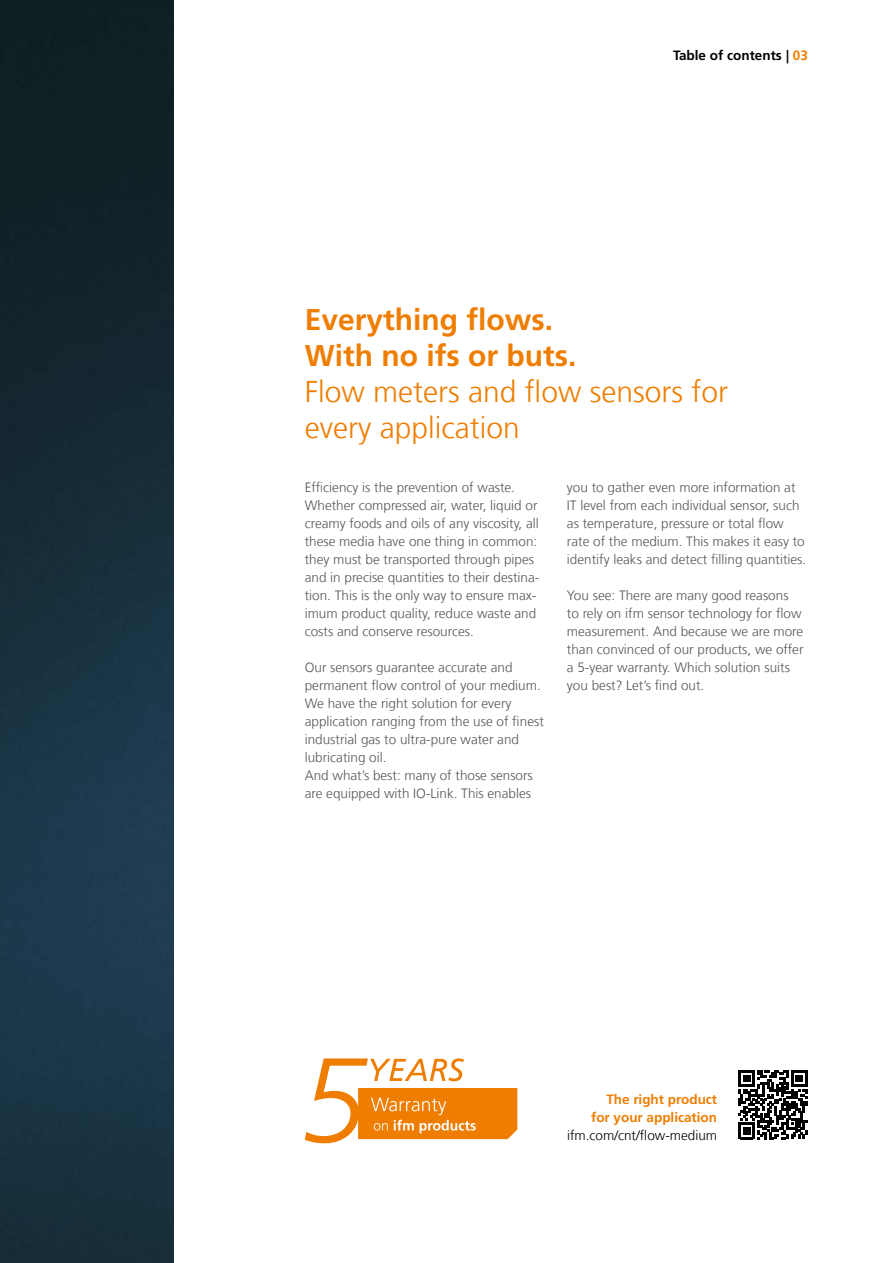
<style>
.page{position:relative;width:893px;height:1263px;background:#fff}
.page>*{position:absolute;margin:0;border:0;box-sizing:border-box;transform-origin:0 0}
.Headline_Fließtext_20pt{font:300 30px/36px "Frutiger LT Com";color:#ef7d00}
.Fließtext_9pt{font:300 13.5px/18px "Frutiger LT Com";color:#575756}
.Fließtext_9pt_headline_orange{font:300 13.5px/18px "Frutiger LT Com";color:#000;text-align:right}
.Seitenzahl_9pt{font:700 13.5px "Frutiger LT Com";color:#000}
.Fließtext_9pt_headline_orange-2{font:700 13.5px "Frutiger LT Com";color:#ef7d00}
.s1{color:#ef7d00}
.s2{font-weight:700}
.s3{font-weight:700;color:#ef7d00}
</style>
<div class="page">
<img style="left:0;top:0;width:174px;height:1263px">
<svg style="left:305px;top:1058px;width:212px;height:85px"></svg>
<svg style="left:738px;top:1070px;width:69px;height:69px"></svg>
<p class="Seitenzahl_9pt" style="left:673px;top:47px;width:136px">Table of contents | <span class="s1">03</span></p>
<p class="Headline_Fließtext_20pt" style="left:305px;top:301px;width:425px"><span class="s2">Everything flows.<br>With no ifs or buts.<br></span>Flow meters and flow sensors for every application</p>
<p class="Fließtext_9pt" style="left:305px;top:478px;width:236px">Efficiency is the prevention of waste.<br>Whether compressed air, water, liquid or creamy foods and oils of any viscosity, all these media have one thing in common: they must be transported through pipes and in precise quantities to their destina&shy;tion. This is the only way to ensure max&shy;imum product quality, reduce waste and costs and conserve resources.</p>
<p class="Fließtext_9pt" style="left:305px;top:658px;width:241px">Our sensors guarantee accurate and permanent flow control of your medium.<br>We have the right solution for every application ranging from the use of finest industrial gas to ultra-pure water and lubricating oil.<br>And what’s best: many of those sensors are equipped with IO-Link. This enables</p>
<p class="Fließtext_9pt" style="left:567px;top:478px;width:241px">you to gather even more information at IT level from each individual sensor, such as temperature, pressure or total flow rate of the medium. This makes it easy to identify leaks and detect filling quantities.</p>
<p class="Fließtext_9pt" style="left:567px;top:586px;width:238px">You see: There are many good reasons to rely on ifm sensor technology for flow measurement. And because we are more than convinced of our products, we offer a 5-year warranty. Which solution suits you best? Let’s find out.</p>
<p class="Fließtext_9pt_headline_orange-2" style="left:606px;top:1091px;width:112px">The right product</p>
<p class="Fließtext_9pt_headline_orange" style="left:567px;top:1108px;width:151px"><span class="s3">for your application </span>ifm.com/cnt/flow-medium</p>
</div>
